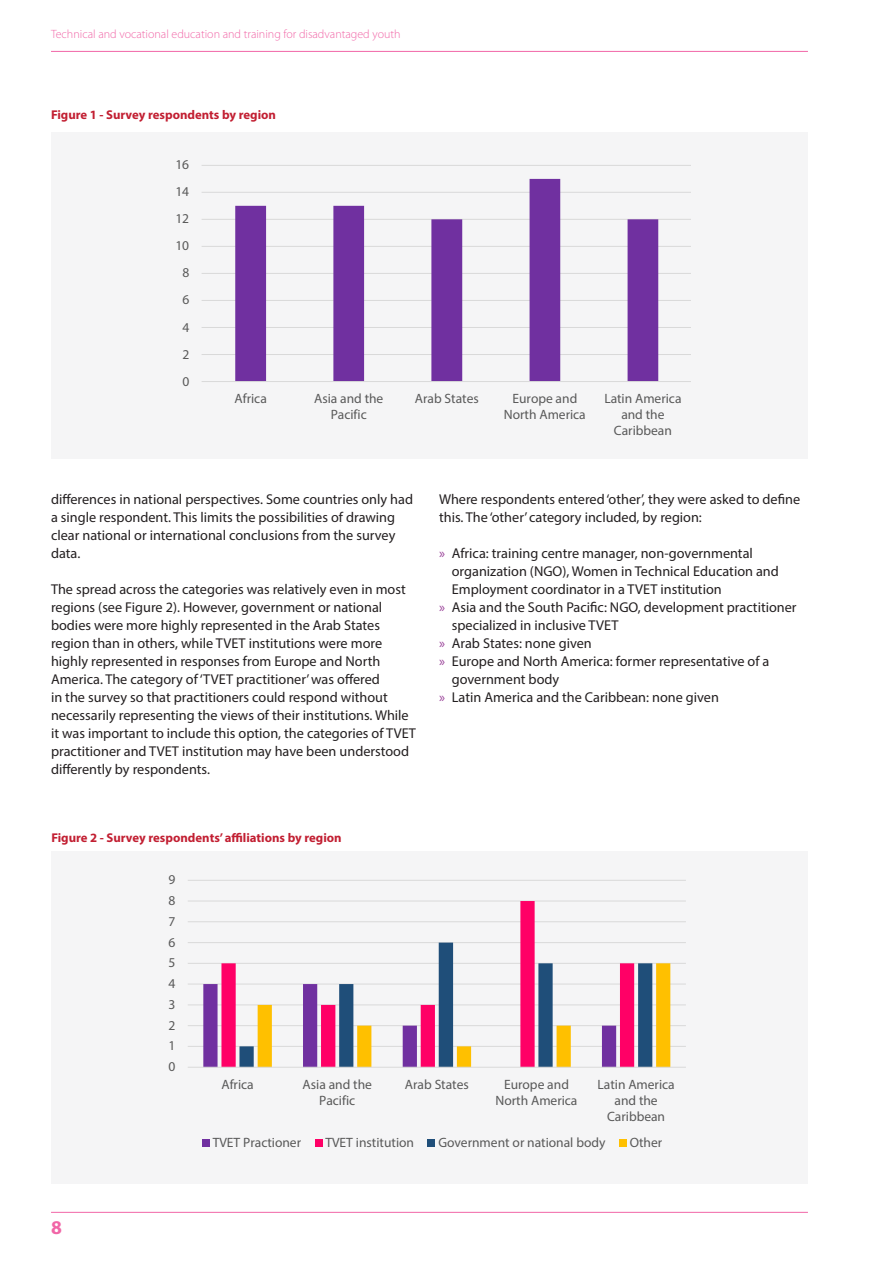
<style>
.page{position:relative;width:893px;height:1263px;background:#fff}
.page>*{position:absolute;margin:0;border:0;box-sizing:border-box;transform-origin:0 0}
.t1{font:700 19.5px "Myriad Pro";color:#f166a7}
.t2{font:14.25px/18px "Myriad Pro";color:#231f20}
.t3{font:13.5px/16.2px "Myriad Pro";color:#595959;text-align:center}
.Table_Header{font:700 12.75px "Myriad Pro";color:#c21f32}
.t4{font:300 12px "Myriad Pro";color:#f166a7}
.s1{color:#983e97}
</style>
<div class="page">
<hr style="left:51px;top:51px;width:757px;height:1px;background:#f166a7">
<hr style="left:51px;top:1212px;width:757px;height:1px;background:#f166a7">
<div style="left:51px;top:132px;width:757px;height:327px;background:#f5f5f6"></div>
<hr style="left:202px;top:354px;width:489px;height:1px;background:#d9d9d9">
<hr style="left:202px;top:327px;width:489px;height:1px;background:#d9d9d9">
<hr style="left:202px;top:300px;width:489px;height:1px;background:#d9d9d9">
<hr style="left:202px;top:273px;width:489px;height:1px;background:#d9d9d9">
<hr style="left:202px;top:246px;width:489px;height:1px;background:#d9d9d9">
<hr style="left:202px;top:219px;width:489px;height:1px;background:#d9d9d9">
<hr style="left:202px;top:192px;width:489px;height:1px;background:#d9d9d9">
<hr style="left:202px;top:165px;width:489px;height:1px;background:#d9d9d9">
<svg style="left:235px;top:179px;width:423px;height:202px"></svg>
<hr style="left:202px;top:381px;width:489px;height:1px;background:#d9d9d9">
<div style="left:51px;top:851px;width:757px;height:333px;background:#f5f5f6"></div>
<hr style="left:188px;top:1046px;width:498px;height:1px;background:#d9d9d9">
<hr style="left:188px;top:1025px;width:498px;height:1px;background:#d9d9d9">
<hr style="left:188px;top:1004px;width:498px;height:1px;background:#d9d9d9">
<hr style="left:188px;top:984px;width:498px;height:1px;background:#d9d9d9">
<hr style="left:188px;top:963px;width:498px;height:1px;background:#d9d9d9">
<hr style="left:188px;top:942px;width:498px;height:1px;background:#d9d9d9">
<hr style="left:188px;top:921px;width:498px;height:1px;background:#d9d9d9">
<hr style="left:188px;top:900px;width:498px;height:1px;background:#d9d9d9">
<hr style="left:188px;top:880px;width:498px;height:1px;background:#d9d9d9">
<svg style="left:221px;top:901px;width:413px;height:41px"></svg>
<svg style="left:438px;top:942px;width:97px;height:21px"></svg>
<svg style="left:203px;top:963px;width:467px;height:104px"></svg>
<hr style="left:188px;top:1067px;width:498px;height:1px;background:#d9d9d9">
<div style="left:202px;top:1139px;width:7px;height:8px;background:#7030a0"></div>
<div style="left:315px;top:1139px;width:7px;height:8px;background:#f06"></div>
<div style="left:428px;top:1139px;width:7px;height:8px;background:#1f4e79"></div>
<div style="left:619px;top:1139px;width:8px;height:8px;background:#ffc000"></div>
<p class="t4" style="left:51px;top:27px;width:351px">Technical and vocational education and training for disadvantaged youth</p>
<p class="Table_Header" style="left:51px;top:106px;width:227px">Figure 1 - Survey respondents by region</p>
<p class="t3" style="left:175px;top:156px;width:15px">16</p>
<p class="t3" style="left:175px;top:184px;width:15px">14</p>
<p class="t3" style="left:175px;top:211px;width:15px">12</p>
<p class="t3" style="left:175px;top:238px;width:15px">10</p>
<p class="t3" style="left:182px;top:265px;width:8px">8</p>
<p class="t3" style="left:182px;top:292px;width:8px">6</p>
<p class="t3" style="left:182px;top:319px;width:8px">4</p>
<p class="t3" style="left:182px;top:346px;width:8px">2</p>
<p class="t3" style="left:182px;top:373px;width:8px">0</p>
<p class="t3" style="left:235px;top:390px;width:34px">Africa</p>
<p class="t3" style="left:314px;top:390px;width:71px">Asia and the<br>Pacific</p>
<p class="t3" style="left:415px;top:390px;width:65px">Arab States</p>
<p class="t3" style="left:504px;top:390px;width:83px">Europe and<br>North America</p>
<p class="t3" style="left:604px;top:390px;width:79px">Latin America and the<br>Caribbean</p>
<p class="t2" style="left:51px;top:490px;width:364px">differences in national perspectives. Some countries only had a single respondent. This limits the possibilities of drawing clear national or international conclusions from the survey data.</p>
<p class="t2" style="left:51px;top:580px;width:366px">The spread across the categories was relatively even in most regions (see Figure 2). However, government or national bodies were more highly represented in the Arab States region than in others, while TVET institutions were more highly represented in responses from Europe and North America. The category of ‘TVET practitioner’ was offered<br>in the survey so that practitioners could respond without necessarily representing the views of their institutions. While it was important to include this option, the categories of TVET practitioner and TVET institution may have been understood differently by respondents.</p>
<p class="Table_Header" style="left:51px;top:829px;width:292px">Figure 2 - Survey respondents’ affiliations by region</p>
<p class="t3" style="left:168px;top:871px;width:8px">9</p>
<p class="t3" style="left:168px;top:892px;width:8px">8</p>
<p class="t3" style="left:168px;top:913px;width:8px">7</p>
<p class="t3" style="left:168px;top:934px;width:8px">6</p>
<p class="t3" style="left:168px;top:954px;width:8px">5</p>
<p class="t3" style="left:168px;top:975px;width:8px">4</p>
<p class="t3" style="left:168px;top:996px;width:8px">3</p>
<p class="t3" style="left:168px;top:1017px;width:8px">2</p>
<p class="t3" style="left:168px;top:1038px;width:8px">1</p>
<p class="t3" style="left:168px;top:1058px;width:8px">0</p>
<p class="t2" style="left:439px;top:490px;width:363px">Where respondents entered ‘other’, they were asked to define this. The ‘other’ category included, by region:</p>
<p class="t2" style="left:452px;top:544px;width:329px;text-indent:-13px"><span class="s1">»</span> Africa: training centre manager, non-governmental organization (NGO), Women in Technical Education and<br>Employment coordinator in a TVET institution</p>
<p class="t2" style="left:452px;top:598px;width:346px;text-indent:-13px"><span class="s1">»</span> Asia and the South Pacific: NGO, development practitioner specialized in inclusive TVET</p>
<p class="t2" style="left:439px;top:634px;width:154px"><span class="s1">»</span> Arab States: none given</p>
<p class="t2" style="left:452px;top:652px;width:319px;text-indent:-13px"><span class="s1">»</span> Europe and North America: former representative of a government body</p>
<p class="t2" style="left:439px;top:688px;width:281px"><span class="s1">»</span> Latin America and the Caribbean: none given</p>
<h1 class="t1" style="left:51px;top:1215px;width:12px">8</h1>
<p class="t3" style="left:221px;top:1076px;width:34px">Africa</p>
<p class="t3" style="left:303px;top:1076px;width:71px">Asia and the<br>Pacific</p>
<p class="t3" style="left:405px;top:1076px;width:66px">Arab States</p>
<p class="t3" style="left:495px;top:1076px;width:83px">Europe and<br>North America</p>
<p class="t3" style="left:597px;top:1076px;width:79px">Latin America and the<br>Caribbean</p>
<p class="t3" style="left:213px;top:1134px;width:90px">TVET Practioner</p>
<p class="t3" style="left:325px;top:1134px;width:90px">TVET institution</p>
<p class="t3" style="left:438px;top:1134px;width:169px">Government or national body</p>
<p class="t3" style="left:630px;top:1134px;width:34px">Other</p>
</div>
